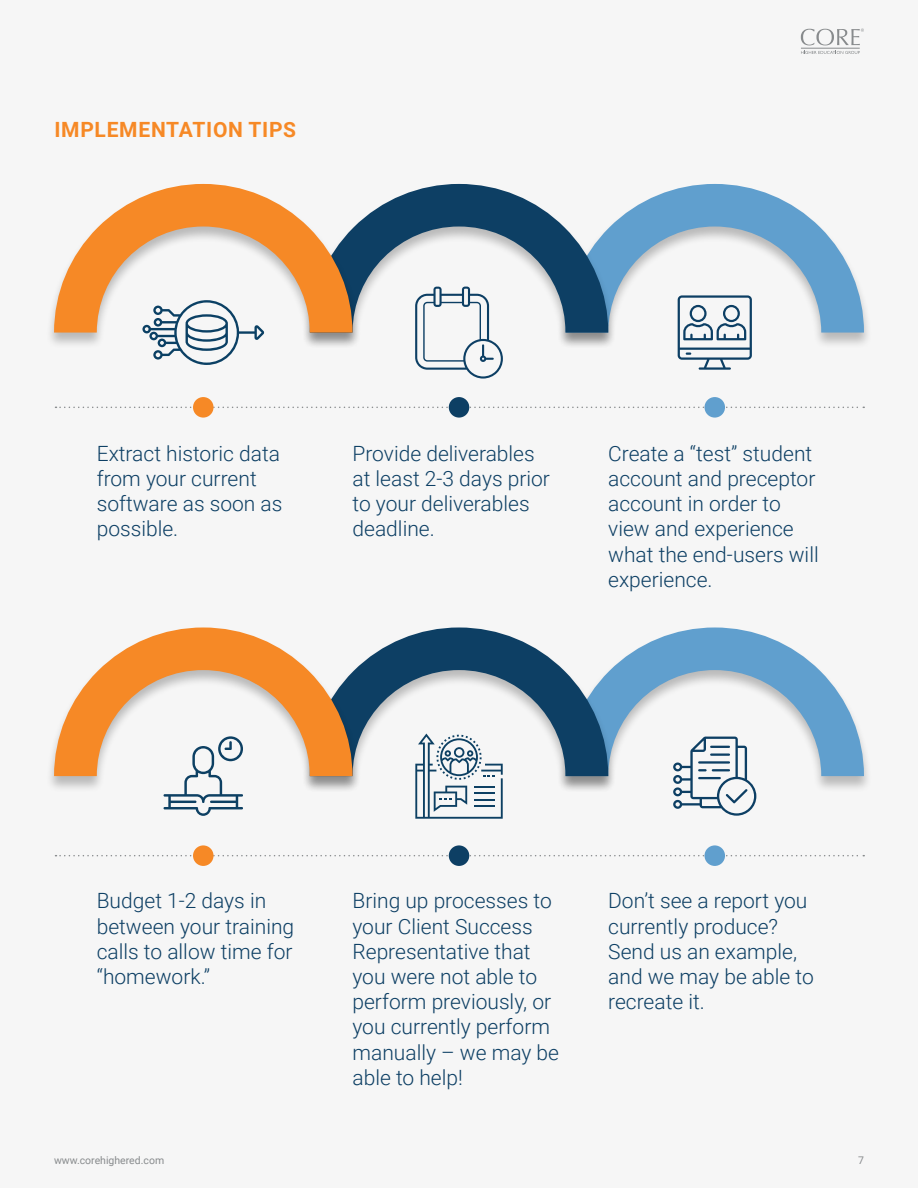
<style>
.page{position:relative;width:918px;height:1188px;background:#f6f6f6}
.page>*{position:absolute;margin:0;border:0;box-sizing:border-box;transform-origin:0 0}
.t1{font:300 21px/25.2px "Roboto";color:#0d3f64}
.t2{font:700 21px "Roboto";letter-spacing:.035em;color:#f68926}
.t3{font:10.5px "Roboto";color:#888b8d}
</style>
<div class="page">
<div style="left:557px;top:183px;width:315px;height:166px;background:#000;opacity:.25"></div>
<svg style="left:617px;top:184px;width:247px;height:149px"></svg>
<div style="left:301px;top:183px;width:316px;height:166px;background:#000;opacity:.25"></div>
<svg style="left:361px;top:184px;width:247px;height:149px"></svg>
<div style="left:46px;top:183px;width:315px;height:166px;background:#000;opacity:.25"></div>
<svg style="left:54px;top:184px;width:298px;height:149px"></svg>
<div style="left:557px;top:627px;width:315px;height:166px;background:#000;opacity:.25"></div>
<svg style="left:617px;top:628px;width:247px;height:148px"></svg>
<div style="left:301px;top:627px;width:316px;height:166px;background:#000;opacity:.25"></div>
<svg style="left:361px;top:628px;width:247px;height:148px"></svg>
<div style="left:46px;top:627px;width:315px;height:166px;background:#000;opacity:.25"></div>
<svg style="left:54px;top:628px;width:298px;height:148px"></svg>
<svg style="left:415px;top:287px;width:88px;height:92px"></svg>
<svg style="left:678px;top:295px;width:74px;height:75px"></svg>
<svg style="left:164px;top:736px;width:79px;height:80px"></svg>
<svg style="left:415px;top:734px;width:88px;height:85px"></svg>
<svg style="left:142px;top:300px;width:122px;height:65px"></svg>
<svg style="left:673px;top:737px;width:83px;height:79px"></svg>
<hr style="left:698px;top:777px;width:23px;height:2px;background:#0d3f64">
<svg style="left:56px;top:407px;width:808px;height:1px"></svg>
<div style="left:193px;top:397px;width:21px;height:21px;background:#f68926;border-radius:50%"></div>
<div style="left:449px;top:397px;width:20px;height:21px;background:#0d3f64;border-radius:50%"></div>
<div style="left:705px;top:397px;width:20px;height:21px;background:#609fce;border-radius:50%"></div>
<svg style="left:56px;top:855px;width:808px;height:1px"></svg>
<div style="left:193px;top:845px;width:21px;height:21px;background:#f68926;border-radius:50%"></div>
<div style="left:449px;top:845px;width:20px;height:21px;background:#0d3f64;border-radius:50%"></div>
<div style="left:705px;top:845px;width:20px;height:21px;background:#609fce;border-radius:50%"></div>
<hr style="left:801px;top:48px;width:59px;height:1px;background:#888b8d">
<svg style="left:801px;top:29px;width:63px;height:16px"></svg>
<svg style="left:801px;top:51px;width:59px;height:3px"></svg>
<p class="t2" style="left:54px;top:115px;width:243px">IMPLEMENTATION TIPS</p>
<p class="t1" style="left:97px;top:440px;width:187px">Extract historic data from your current software as soon as possible.</p>
<p class="t1" style="left:608px;top:440px;width:212px">Create a “test” student account and preceptor account in order to view and experience what the end-users will experience.</p>
<p class="t1" style="left:353px;top:440px;width:199px">Provide deliverables at least 2-3 days prior to your deliverables deadline.</p>
<p class="t1" style="left:97px;top:888px;width:199px">Budget 1-2 days in between your training calls to allow time for “homework.”</p>
<p class="t1" style="left:608px;top:888px;width:207px">Don’t see a report you currently produce?<br>Send us an example, and we may be able to recreate it.</p>
<p class="t1" style="left:353px;top:888px;width:208px">Bring up processes to your Client Success<br>Representative that you were not able to perform previously, or you currently perform manually – we may be able to help!</p>
<p class="t3" style="left:54px;top:1153px;width:112px">www.corehighered.com</p>
<p class="t3" style="left:858px;top:1153px;width:7px">7</p>
</div>
